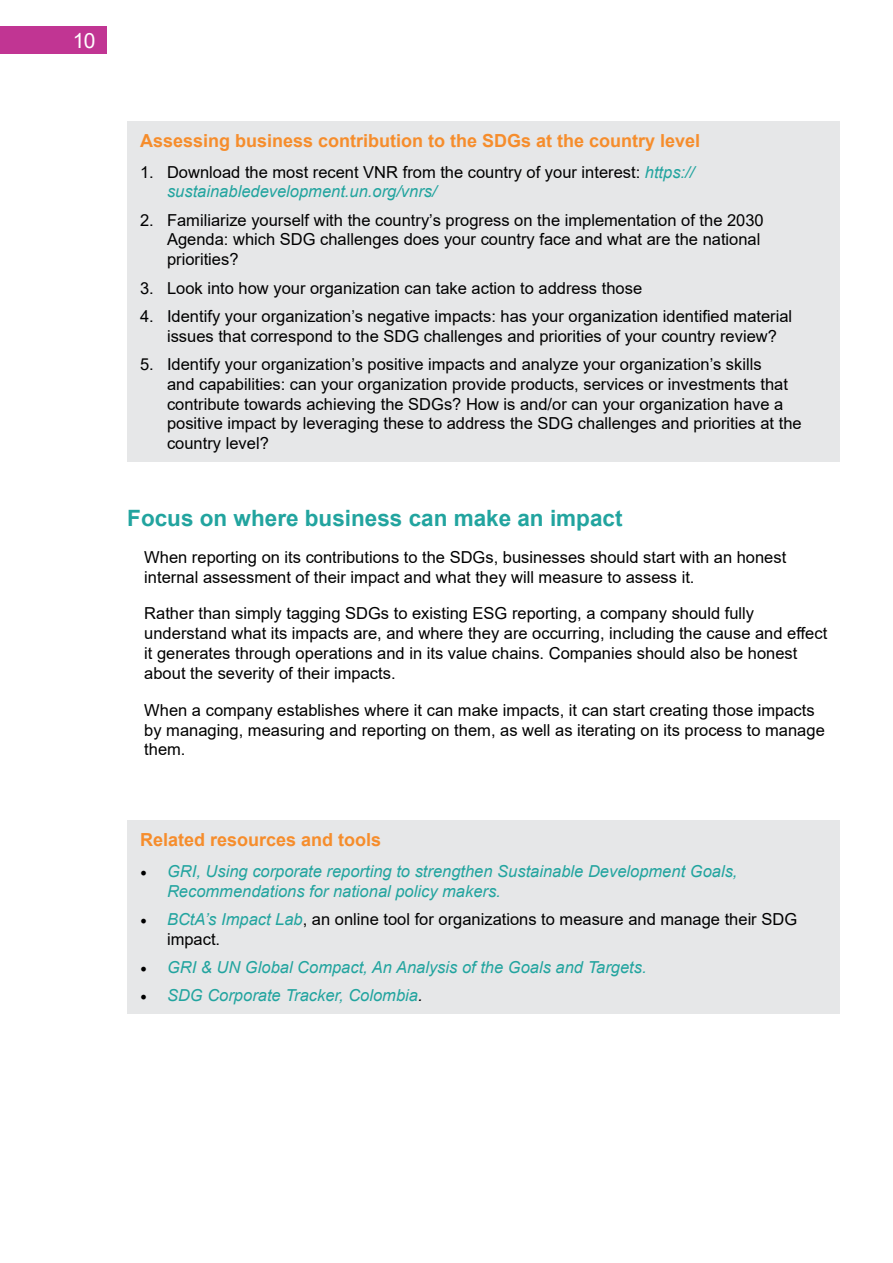
<style>
.page{position:relative;width:893px;height:1263px;background:#fff}
.page>*{position:absolute;margin:0;border:0;box-sizing:border-box;transform-origin:0 0}
.t1{font:700 22.5px "Arial";color:#22a49f}
.t2{font:21px "Arial";color:#fff}
.t3{font:700 18px "Arial";color:#f68d2c}
.t4{font:16.5px/19.8px "Arial";color:#000}
.t5{font:italic 16.5px/19.8px "Arial";color:#22a49f}
.s1{font-style:italic;color:#22a49f}
.s2{font-family:"Minion Pro";font-style:normal;font-size:18px;color:#000}
.s3{font-family:"Minion Pro";font-size:18px}
.s4{color:#000}
</style>
<div class="page">
<div style="left:0;top:27px;width:106px;height:27px;background:#c13593"></div>
<div style="left:127px;top:121px;width:713px;height:341px;background:#e6e7e8"></div>
<div style="left:127px;top:820px;width:713px;height:194px;background:#e6e7e8"></div>
<p class="t2" style="left:73px;top:26px;width:24px">10</p>
<p class="t3" style="left:140px;top:128px;width:562px">Assessing business contribution to the SDGs at the country level</p>
<p class="t4" style="left:167px;top:162px;width:529px;text-indent:-27px">1. Download the most recent VNR from the country of your interest: <span class="s1">https:// sustainabledevelopment.un.org/vnrs/</span></p>
<p class="t4" style="left:167px;top:210px;width:598px;text-indent:-27px">2. Familiarize yourself with the country’s progress on the implementation of the 2030<br>Agenda: which SDG challenges does your country face and what are the national priorities?</p>
<p class="t4" style="left:140px;top:278px;width:504px">3. Look into how your organization can take action to address those</p>
<p class="t4" style="left:167px;top:306px;width:627px;text-indent:-27px">4. Identify your organization’s negative impacts: has your organization identified material issues that correspond to the SDG challenges and priorities of your country review?</p>
<p class="t4" style="left:167px;top:354px;width:636px;text-indent:-27px">5. Identify your organization’s positive impacts and analyze your organization’s skills<br>and capabilities: can your organization provide products, services or investments that contribute towards achieving the SDGs? How is and/or can your organization have a positive impact by leveraging these to address the SDG challenges and priorities at the country level?</p>
<h1 class="t1" style="left:127px;top:502px;width:497px">Focus on where business can make an impact</h1>
<p class="t4" style="left:144px;top:547px;width:643px">When reporting on its contributions to the SDGs, businesses should start with an honest internal assessment of their impact and what they will measure to assess it.</p>
<p class="t4" style="left:144px;top:604px;width:684px">Rather than simply tagging SDGs to existing ESG reporting, a company should fully understand what its impacts are, and where they are occurring, including the cause and effect it generates through operations and in its value chains. Companies should also be honest about the severity of their impacts.</p>
<p class="t4" style="left:144px;top:700px;width:682px">When a company establishes where it can make impacts, it can start creating those impacts by managing, measuring and reporting on them, as well as iterating on its process to manage them.</p>
<p class="t3" style="left:140px;top:827px;width:243px">Related resources and tools</p>
<p class="t5" style="left:167px;top:861px;width:572px;text-indent:-27px"><span class="s2">•</span> GRI, Using corporate reporting to strengthen Sustainable Development Goals,<br>Recommendations for national policy makers.</p>
<p class="t4" style="left:167px;top:909px;width:632px;text-indent:-27px"><span class="s3">•</span> <span class="s1">BCtA’s Impact Lab</span>, an online tool for organizations to measure and manage their SDG impact.</p>
<p class="t5" style="left:140px;top:958px;width:508px"><span class="s2">•</span> GRI &amp; UN Global Compact, An Analysis of the Goals and Targets.</p>
<p class="t5" style="left:140px;top:986px;width:284px"><span class="s2">•</span> SDG Corporate Tracker, Colombia<span class="s4">.</span></p>
</div>
